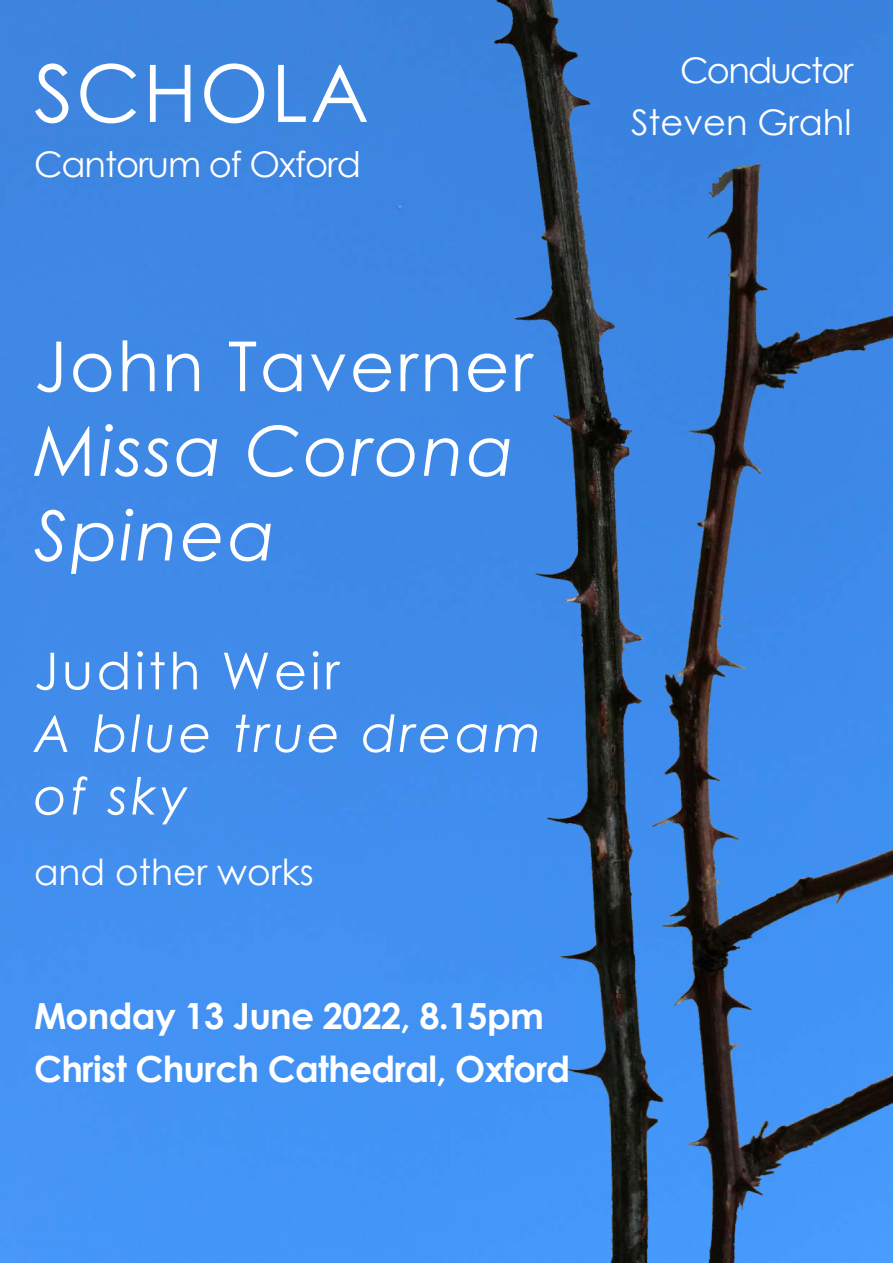
<style>
.page{position:relative;width:893px;height:1263px;background:#fff}
.page>*{position:absolute;margin:0;border:0;box-sizing:border-box;transform-origin:0 0}
.t1{font:79.35px "Century Gothic";letter-spacing:.03em;color:#fff}
.t2{font:italic 69px/84.6px "Century Gothic";letter-spacing:.035em;color:#fff}
.t3{font:69px "Century Gothic";letter-spacing:.035em;color:#fff}
.t4{font:italic 51px/62.6px "Century Gothic";letter-spacing:.07em;color:#fff}
.t5{font:51px "Century Gothic";letter-spacing:.07em;color:#fff}
.t6{font:700 36px/53.1px "Century Gothic";letter-spacing:-.02em;color:#fff}
.t7{font:36px "Century Gothic";color:#fff}
.t8{font:35.25px/52.1px "Century Gothic";color:#fff;text-align:right}
.t9{font:35.25px "Century Gothic";letter-spacing:-.03em;color:#fff}
</style>
<div class="page">
<img style="left:0;top:0;width:477px;height:1263px">
<img style="left:477px;top:0;width:416px;height:1263px">
<h1 class="t1" style="left:34px;top:62px;width:336px">SCHOLA</h1>
<p class="t9" style="left:34px;top:150px;width:328px">Cantorum of Oxford</p>
<p class="t8" style="left:631px;top:48px;width:224px">Conductor<br>Steven Grahl</p>
<h2 class="t3" style="left:34px;top:339px;width:500px">John Taverner</h2>
<h2 class="t2" style="left:34px;top:415px;width:482px">Missa Corona<br>Spinea</h2>
<h3 class="t5" style="left:34px;top:651px;width:307px">Judith Weir</h3>
<h3 class="t4" style="left:34px;top:707px;width:509px">A blue true dream of sky</h3>
<p class="t7" style="left:34px;top:857px;width:281px">and other works</p>
<p class="t6" style="left:34px;top:992px;width:538px">Monday 13 June 2022, 8.15pm<br>Christ Church Cathedral, Oxford</p>
</div>
